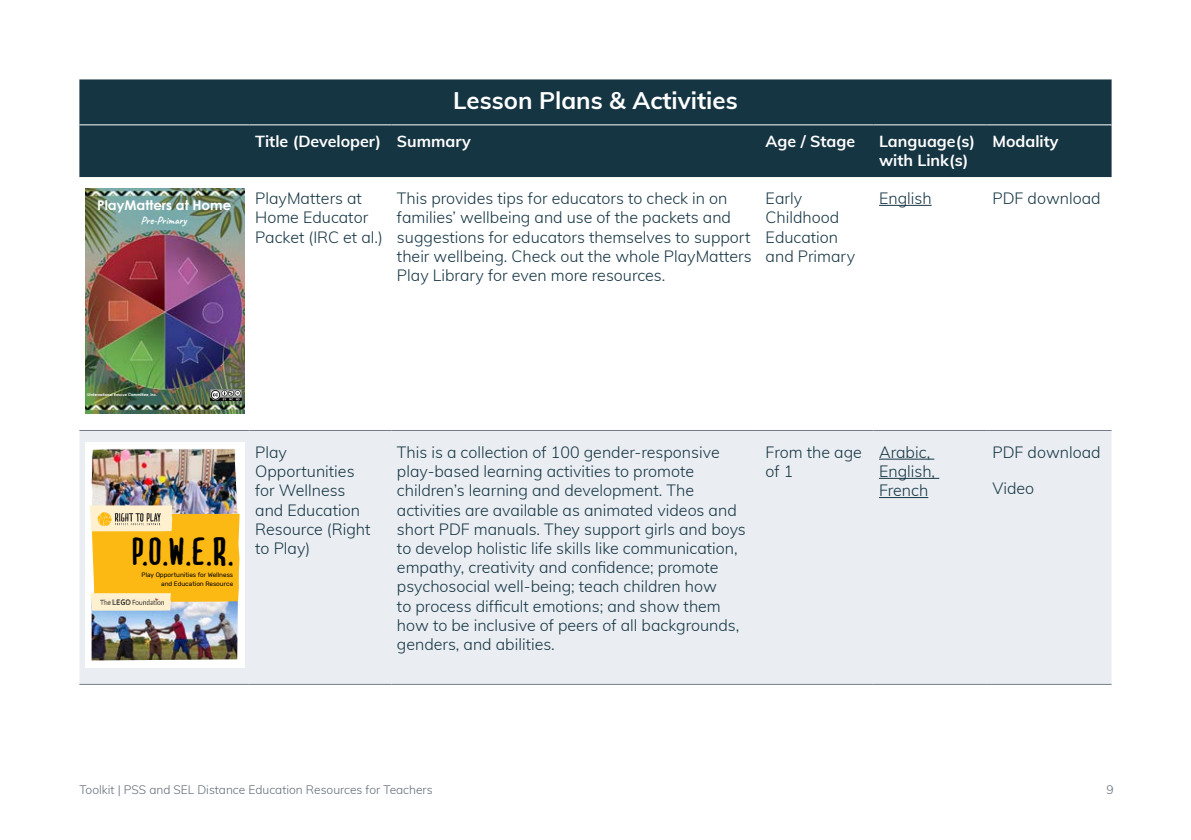
<style>
.page{position:relative;width:1191px;height:840px;background:#fff}
.page>*{position:absolute;margin:0;border:0;box-sizing:border-box;transform-origin:0 0}
.t1{font:700 37px "MARI&DAVID";color:#000}
.INEE_TITLE_LVL_1{font:700 24px "Muli";color:#fff}
.INEE_TABLE_PARAGRAPH{font:300 16px/19.2px "Muli";color:#163543}
.INEE_Paragraph{font:700 16px/19.2px "Muli";color:#fff}
.INEE_TABLE_HEADER{font:700 16px "Muli";color:#fff}
.t2{font:700 13.4px "Century Gothic";color:#fff}
.t3{font:300 12px "Muli";color:#616b77}
.t4{font:700 10.8px "Caveat";color:#fff}
.t5{font:6.4px/8.6px "Rubik";letter-spacing:-.005em;color:#000;text-align:right}
.t6{font:700 3.8px "Century Gothic";color:#fff}
</style>
<div class="page">
<div style="left:79px;top:79px;width:1032px;height:98px;background:#163543"></div>
<svg style="left:79px;top:177px;width:1032px;height:237px"></svg>
<div style="left:79px;top:431px;width:1032px;height:252px;background:#eaeef3"></div>
<hr style="left:79px;top:430px;width:170px;height:1px;background:#757d88">
<hr style="left:249px;top:430px;width:142px;height:1px;background:#757d88">
<hr style="left:391px;top:430px;width:369px;height:1px;background:#757d88">
<hr style="left:760px;top:430px;width:113px;height:1px;background:#757d88">
<hr style="left:873px;top:430px;width:113px;height:1px;background:#757d88">
<hr style="left:986px;top:430px;width:125px;height:1px;background:#757d88">
<hr style="left:79px;top:683px;width:170px;height:1px;background:#757d88">
<hr style="left:249px;top:683px;width:142px;height:1px;background:#757d88">
<hr style="left:391px;top:683px;width:369px;height:1px;background:#757d88">
<hr style="left:760px;top:683px;width:113px;height:1px;background:#757d88">
<hr style="left:873px;top:683px;width:113px;height:1px;background:#757d88">
<hr style="left:986px;top:683px;width:125px;height:1px;background:#757d88">
<hr style="left:79px;top:124px;width:170px;height:1px;background:#fff">
<hr style="left:249px;top:124px;width:142px;height:1px;background:#fff">
<hr style="left:391px;top:124px;width:369px;height:1px;background:#fff">
<hr style="left:760px;top:124px;width:113px;height:1px;background:#fff">
<hr style="left:873px;top:124px;width:113px;height:1px;background:#fff">
<hr style="left:986px;top:124px;width:125px;height:1px;background:#fff">
<img style="left:85px;top:188px;width:159px;height:225px">
<img style="left:211px;top:389px;width:30px;height:11px">
<hr style="left:879px;top:205px;width:52px;height:1px;background:#163543">
<div style="left:85px;top:441px;width:159px;height:226px;background:#fff"></div>
<img style="left:92px;top:610px;width:146px;height:50px">
<img style="left:90px;top:448px;width:150px;height:162px">
<img style="left:100px;top:598px;width:64px;height:6px">
<hr style="left:879px;top:458px;width:55px;height:1px;background:#163543">
<hr style="left:879px;top:477px;width:60px;height:1px;background:#163543">
<hr style="left:879px;top:497px;width:49px;height:1px;background:#163543">
<p class="INEE_TITLE_LVL_1" style="left:453px;top:83px;width:286px">Lesson Plans &amp; Activities</p>
<p class="t2" style="left:97px;top:195px;width:135px">PlayMatters at Home</p>
<p class="t4" style="left:141px;top:213px;width:47px">Pre-Primary</p>
<p class="INEE_TABLE_HEADER" style="left:255px;top:129px;width:127px">Title (Developer)</p>
<p class="INEE_Paragraph" style="left:397px;top:130px;width:75px">Summary</p>
<p class="INEE_Paragraph" style="left:765px;top:130px;width:91px">Age / Stage</p>
<p class="INEE_Paragraph" style="left:879px;top:130px;width:97px">Language(s) with Link(s)</p>
<p class="INEE_Paragraph" style="left:992px;top:130px;width:68px">Modality</p>
<p class="INEE_TABLE_PARAGRAPH" style="left:255px;top:188px;width:129px">PlayMatters at<br>Home Educator<br>Packet (IRC et al.)</p>
<p class="INEE_TABLE_PARAGRAPH" style="left:397px;top:188px;width:356px">This provides tips for educators to check in on families’ wellbeing and use of the packets and suggestions for educators themselves to support their wellbeing. Check out the whole PlayMatters Play Library for even more resources.</p>
<p class="INEE_TABLE_PARAGRAPH" style="left:765px;top:188px;width:91px">Early<br>Childhood<br>Education and Primary</p>
<p class="INEE_TABLE_PARAGRAPH" style="left:879px;top:188px;width:54px">English</p>
<p class="INEE_TABLE_PARAGRAPH" style="left:992px;top:188px;width:110px">PDF download</p>
<p class="t6" style="left:87px;top:392px;width:72px">©International Rescue Committee, Inc.</p>
<p class="t1" style="left:132px;top:528px;width:103px">P.O.W.E.R.</p>
<p class="t5" style="left:142px;top:570px;width:93px">Play Opportunities for Wellness and Education Resource</p>
<p class="INEE_TABLE_PARAGRAPH" style="left:255px;top:441px;width:117px">Play<br>Opportunities for Wellness and Education<br>Resource (Right to Play)</p>
<p class="INEE_TABLE_PARAGRAPH" style="left:397px;top:441px;width:350px">This is a collection of 100 gender-responsive play-based learning activities to promote children’s learning and development. The activities are available as animated videos and short PDF manuals. They support girls and boys to develop holistic life skills like communication, empathy, creativity and confidence; promote psychosocial well-being; teach children how<br>to process difficult emotions; and show them how to be inclusive of peers of all backgrounds, genders, and abilities.</p>
<p class="INEE_TABLE_PARAGRAPH" style="left:765px;top:441px;width:98px">From the age of 1</p>
<p class="INEE_TABLE_PARAGRAPH" style="left:879px;top:441px;width:58px">Arabic,<br>English,<br>French</p>
<p class="INEE_TABLE_PARAGRAPH" style="left:992px;top:441px;width:110px">PDF download</p>
<p class="INEE_TABLE_PARAGRAPH" style="left:992px;top:478px;width:43px">Video</p>
<p class="t3" style="left:79px;top:780px;width:355px">Toolkit | PSS and SEL Distance Education Resources for Teachers</p>
<p class="t3" style="left:1106px;top:780px;width:9px">9</p>
</div>
